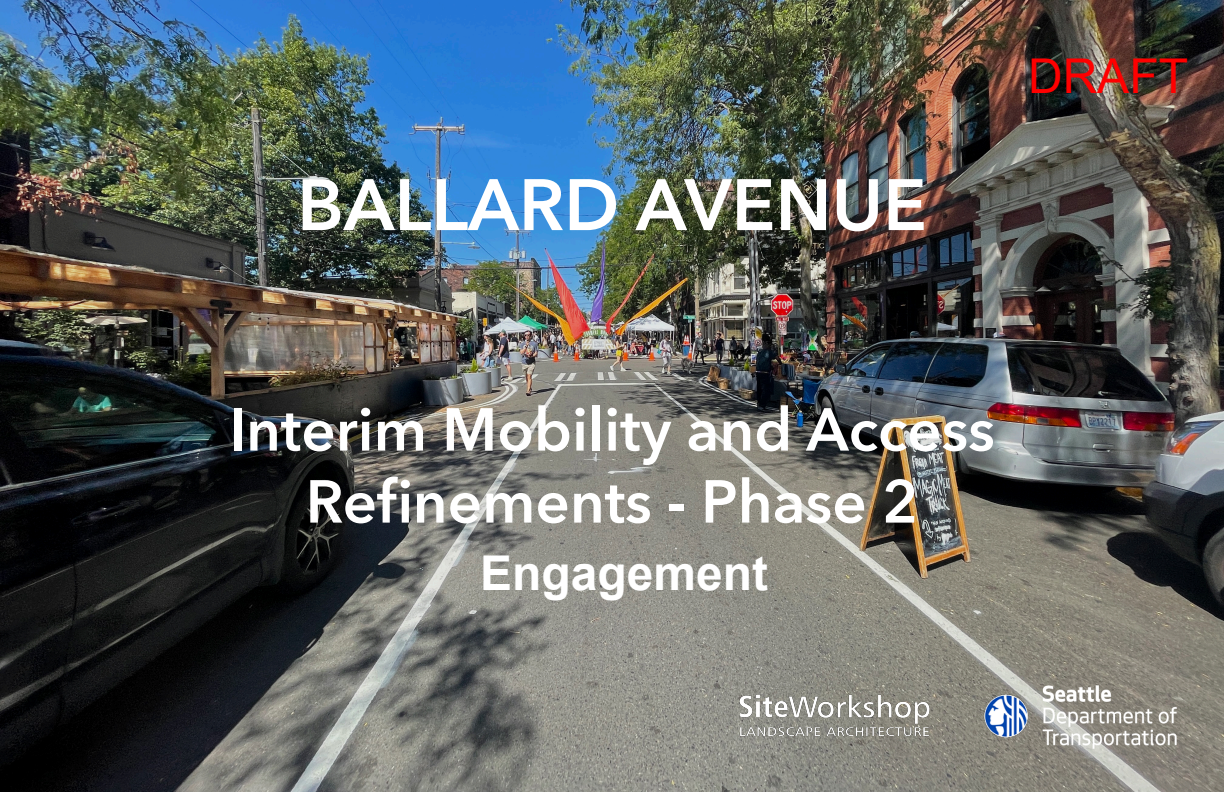
<style>
.page{position:relative;width:1224px;height:792px;background:#fff}
.page>*{position:absolute;margin:0;border:0;box-sizing:border-box;transform-origin:0 0}
.t1{font:600 72px "Avenir Next LT Pro";color:#fff}
.t2{font:600 60px "Avenir Next LT Pro";color:#fff}
.t3{font:700 48px "Arial";color:#fff}
.t4{font:48px "Arial";color:#f00}
</style>
<div class="page">
<img style="left:0;top:0;width:1224px;height:792px">
<img style="left:964px;top:675px;width:66px;height:81px">
<img style="left:738px;top:691px;width:193px;height:47px">
<img style="left:1038px;top:686px;width:139px;height:63px">
<p class="t1" style="left:297px;top:161px;width:631px">BALLARD AVENUE</p>
<p class="t4" style="left:1028px;top:43px;width:161px">DRAFT</p>
<p class="t2" style="left:229px;top:393px;width:767px">Interim Mobility and Access</p>
<p class="t2" style="left:306px;top:465px;width:614px">Refinements - Phase 2</p>
<p class="t3" style="left:480px;top:540px;width:290px">Engagement</p>
</div>
